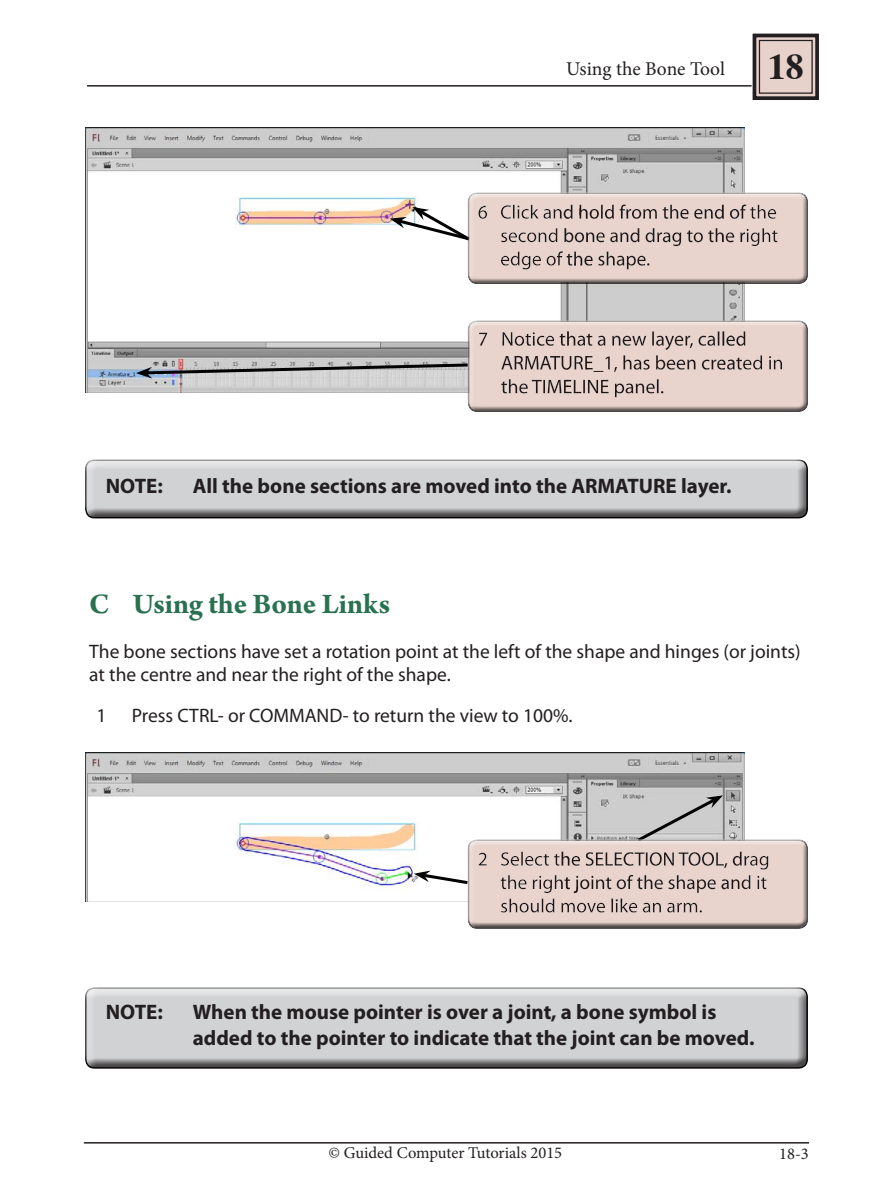
<style>
.page{position:relative;width:893px;height:1191px;background:#fff}
.page>*{position:absolute;margin:0;border:0;box-sizing:border-box;transform-origin:0 0}
.Index_section{font:700 36px "Times";color:#231f20}
.Sub-Head_point{font:700 30px "Arno Pro";color:#297150}
.NB_normal{font:700 21px/25.2px "Myriad Pro";color:#231f20}
.Paragraph{font:19.5px/23.4px "Myriad Pro";color:#231f20}
.Body{font:19.5px "Myriad Pro";color:#231f20}
.Body-2{font:19.5px "Minion Pro";letter-spacing:-.005em;color:#231f20}
.Body-3{font:16.5px "Minion Pro";color:#231f20}
</style>
<div class="page">
<hr style="left:84px;top:1142px;width:725px;height:1px;background:#231f20">
<hr style="left:87px;top:85px;width:665px;height:2px;background:#231f20">
<svg style="left:751px;top:33px;width:68px;height:67px;background:#baa9a5"></svg>
<div style="left:759px;top:40px;width:54px;height:54px;border:1px solid #231f20"></div>
<div style="left:85px;top:984px;width:723px;height:78px;background:#fff;opacity:.75"></div>
<div style="left:85px;top:988px;width:723px;height:80px;background:#231f20;opacity:.75"></div>
<div style="left:85px;top:457px;width:723px;height:55px;background:#fff;opacity:.75"></div>
<div style="left:85px;top:460px;width:723px;height:60px;background:#231f20;opacity:.75"></div>
<img style="left:85px;top:128px;width:659px;height:265px">
<img style="left:85px;top:753px;width:659px;height:148px">
<svg style="left:136px;top:320px;width:672px;height:92px"></svg>
<svg style="left:390px;top:192px;width:78px;height:92px"></svg>
<div style="left:468px;top:192px;width:340px;height:87px;background:#fff;opacity:.75"></div>
<div style="left:468px;top:194px;width:340px;height:91px;background:#231f20;opacity:.75"></div>
<svg style="left:414px;top:795px;width:331px;height:125px"></svg>
<div style="left:468px;top:840px;width:340px;height:89px;background:#231f20;opacity:.75"></div>
<p class="Body-2" style="left:566px;top:56px;width:160px">Using the Bone Tool</p>
<p class="Index_section" style="left:768px;top:33px;width:37px">18</p>
<p class="NB_normal" style="left:106px;top:472px;width:59px">NOTE:</p>
<p class="NB_normal" style="left:193px;top:472px;width:540px">All the bone sections are moved into the ARMATURE layer.</p>
<p class="Sub-Head_point" style="left:89px;top:587px;width:302px">C Using the Bone Links</p>
<p class="Paragraph" style="left:89px;top:639px;width:713px">The bone sections have set a rotation point at the left of the shape and hinges (or joints) at the centre and near the right of the shape.</p>
<p class="Body" style="left:96px;top:703px;width:12px">1</p>
<p class="Body" style="left:132px;top:703px;width:442px">Press CTRL- or COMMAND- to return the view to 100%.</p>
<p class="NB_normal" style="left:106px;top:999px;width:59px">NOTE:</p>
<p class="NB_normal" style="left:193px;top:999px;width:563px">When the mouse pointer is over a joint, a bone symbol is added to the pointer to indicate that the joint can be moved.</p>
<p class="Body-3" style="left:328px;top:1141px;width:235px">© Guided Computer Tutorials 2015</p>
<p class="Body-3" style="left:779px;top:1142px;width:31px">18-3</p>
</div>
